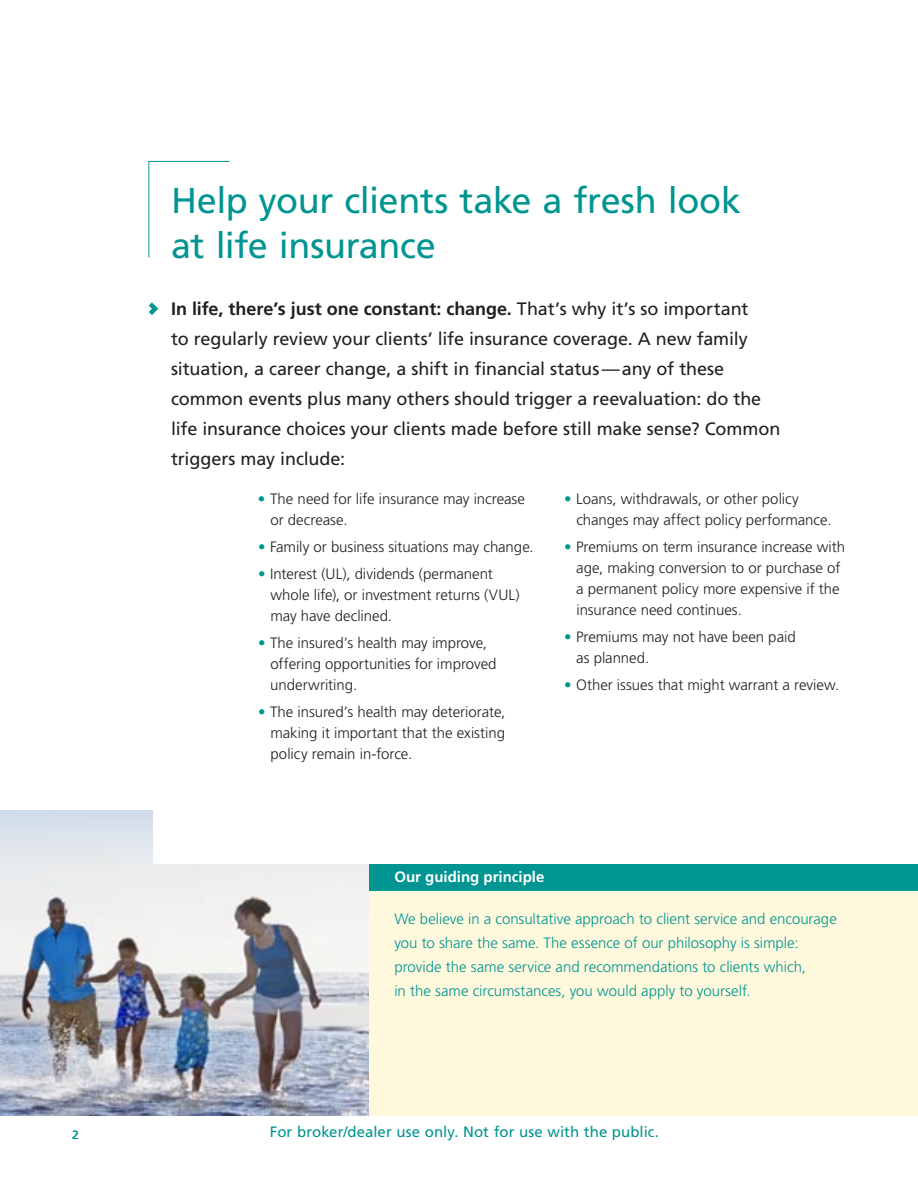
<style>
.page{position:relative;width:918px;height:1188px;background:#fff}
.page>*{position:absolute;margin:0;border:0;box-sizing:border-box;transform-origin:0 0}
.t1{font:36px/45px "Frutiger LT Std";letter-spacing:-.01em;color:#009590}
.t2{font:18px/30px "Frutiger LT Std";letter-spacing:-.005em;color:#231f20}
.t3{font:300 15px/21px "Frutiger LT Std";letter-spacing:-.005em;color:#231f20}
.t4{font:300 15px/24px "Frutiger LT Std";color:#009590}
.t5{font:15px "Frutiger LT Std";letter-spacing:.005em;color:#009590}
.t6{font:700 15px "Frutiger LT Std";color:#fff}
.t7{font:12px "Frutiger LT Std";color:#009590}
.s1{font-weight:700}
.s2{font-weight:400;color:#009590}
</style>
<div class="page">
<svg style="left:148px;top:161px;width:82px;height:97px"></svg>
<div style="left:369px;top:891px;width:549px;height:225px;background:#fef8dd"></div>
<svg style="left:149px;top:302px;width:9px;height:13px"></svg>
<img style="left:0;top:810px;width:369px;height:306px">
<div style="left:369px;top:864px;width:549px;height:27px;background:#009590"></div>
<h1 class="t1" style="left:171px;top:178px;width:572px">Help your clients take a fresh look at life insurance</h1>
<p class="t2" style="left:171px;top:294px;width:611px"><span class="s1">In life, there’s just one constant: change.</span> That’s why it’s so important<br>to regularly review your clients’ life insurance coverage. A new family situation, a career change, a shift in financial status—any of these common events plus many others should trigger a reevaluation: do the life insurance choices your clients made before still make sense? Common triggers may include:</p>
<p class="t3" style="left:270px;top:489px;width:256px;text-indent:-12px"><span class="s2">•</span> The need for life insurance may increase or decrease.</p>
<p class="t3" style="left:258px;top:537px;width:277px"><span class="s2">•</span> Family or business situations may change.</p>
<p class="t3" style="left:270px;top:564px;width:251px;text-indent:-12px"><span class="s2">•</span> Interest (UL), dividends (permanent whole life), or investment returns (VUL) may have declined.</p>
<p class="t3" style="left:270px;top:633px;width:228px;text-indent:-12px"><span class="s2">•</span> The insured’s health may improve, offering opportunities for improved underwriting.</p>
<p class="t3" style="left:270px;top:702px;width:237px;text-align:justify;text-indent:-12px"><span class="s2">•</span> The insured’s health may deteriorate, making it important that the existing policy remain in-force.</p>
<p class="t3" style="left:576px;top:489px;width:257px;text-indent:-12px"><span class="s2">•</span> Loans, withdrawals, or other policy changes may affect policy performance.</p>
<p class="t3" style="left:576px;top:537px;width:271px;text-indent:-12px"><span class="s2">•</span> Premiums on term insurance increase with age, making conversion to or purchase of a permanent policy more expensive if the insurance need continues.</p>
<p class="t3" style="left:576px;top:627px;width:221px;text-indent:-12px"><span class="s2">•</span> Premiums may not have been paid as planned.</p>
<p class="t3" style="left:564px;top:675px;width:277px"><span class="s2">•</span> Other issues that might warrant a review.</p>
<p class="t6" style="left:394px;top:868px;width:152px">Our guiding principle</p>
<p class="t4" style="left:394px;top:907px;width:444px">We believe in a consultative approach to client service and encourage you to share the same. The essence of our philosophy is simple: provide the same service and recommendations to clients which,<br>in the same circumstances, you would apply to yourself.</p>
<p class="t7" style="left:72px;top:1127px;width:8px">2</p>
<p class="t5" style="left:270px;top:1123px;width:391px">For broker/dealer use only. Not for use with the public.</p>
</div>
